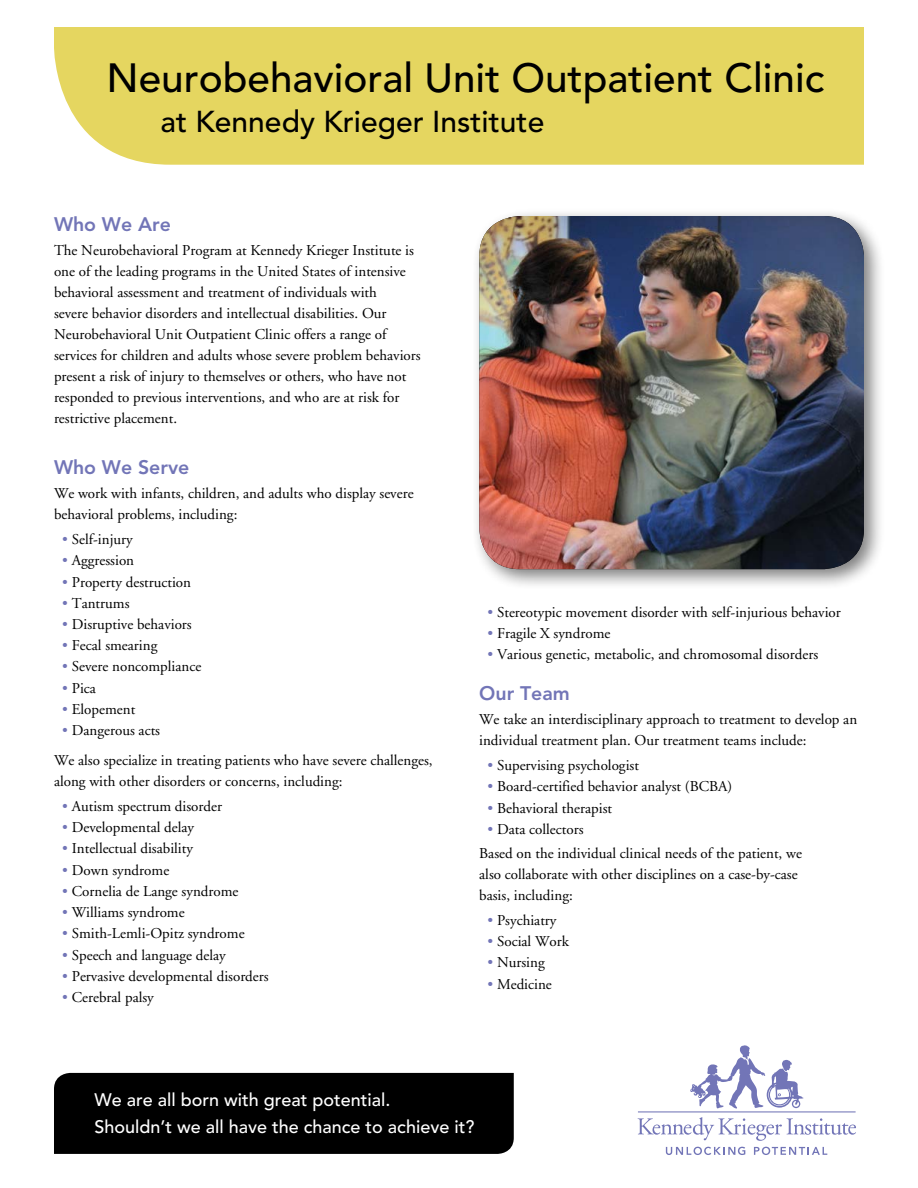
<style>
.page{position:relative;width:918px;height:1188px;background:#fff}
.page>*{position:absolute;margin:0;border:0;box-sizing:border-box;transform-origin:0 0}
.t1{font:500 40.5px "Avenir";color:#000}
.t2{font:500 30px "Avenir";color:#000}
.t3{font:800 19.5px "Avenir";color:#7275b7}
.t4{font:500 18px/27px "Avenir";color:#fff}
.t5{font:15px/21px "Adobe Garamond";color:#000}
.s1{color:#7275b7}
</style>
<div class="page">
<svg style="left:638px;top:1117px;width:218px;height:24px"></svg>
<svg style="left:690px;top:1045px;width:113px;height:64px"></svg>
<hr style="left:638px;top:1111px;width:218px;height:1px;background:#7275b7">
<svg style="left:666px;top:1147px;width:79px;height:8px"></svg>
<svg style="left:754px;top:1147px;width:73px;height:8px"></svg>
<div style="left:54px;top:27px;width:810px;height:138px;background:#e5d660"></div>
<div style="left:471px;top:208px;width:414px;height:382px;background:#000;opacity:.5"></div>
<img style="left:479px;top:216px;width:385px;height:353px">
<div style="left:54px;top:1073px;width:460px;height:81px;background:#000"></div>
<h1 class="t1" style="left:106px;top:54px;width:719px">Neurobehavioral Unit Outpatient Clinic</h1>
<h2 class="t2" style="left:160px;top:105px;width:385px">at Kennedy Krieger Institute</h2>
<h3 class="t3" style="left:54px;top:213px;width:118px">Who We Are</h3>
<p class="t5" style="left:54px;top:240px;width:368px">The Neurobehavioral Program at Kennedy Krieger Institute is one of the leading programs in the United States of intensive behavioral assessment and treatment of individuals with<br>severe behavior disorders and intellectual disabilities. Our Neurobehavioral Unit Outpatient Clinic offers a range of services for children and adults whose severe problem behaviors present a risk of injury to themselves or others, who have not responded to previous interventions, and who are at risk for restrictive placement.</p>
<h3 class="t3" style="left:54px;top:456px;width:137px">Who We Serve</h3>
<p class="t5" style="left:54px;top:483px;width:361px">We work with infants, children, and adults who display severe behavioral problems, including:</p>
<p class="t5" style="left:62px;top:529px;width:72px"><span class="s1">•</span> Self-injury</p>
<p class="t5" style="left:62px;top:550px;width:73px"><span class="s1">•</span> Aggression</p>
<p class="t5" style="left:62px;top:572px;width:130px"><span class="s1">•</span> Property destruction</p>
<p class="t5" style="left:62px;top:593px;width:69px"><span class="s1">•</span> Tantrums</p>
<p class="t5" style="left:62px;top:614px;width:131px"><span class="s1">•</span> Disruptive behaviors</p>
<p class="t5" style="left:62px;top:635px;width:97px"><span class="s1">•</span> Fecal smearing</p>
<p class="t5" style="left:62px;top:657px;width:141px"><span class="s1">•</span> Severe noncompliance</p>
<p class="t5" style="left:62px;top:678px;width:35px"><span class="s1">•</span> Pica</p>
<p class="t5" style="left:62px;top:699px;width:75px"><span class="s1">•</span> Elopement</p>
<p class="t5" style="left:54px;top:716px;width:380px;line-height:29.8px;text-indent:8px"><span class="s1">•</span> Dangerous acts<br>We also specialize in treating patients who have severe challenges,</p>
<p class="t5" style="left:54px;top:771px;width:290px">along with other disorders or concerns, including:</p>
<p class="t5" style="left:62px;top:796px;width:161px"><span class="s1">•</span> Autism spectrum disorder</p>
<p class="t5" style="left:62px;top:817px;width:133px"><span class="s1">•</span> Developmental delay</p>
<p class="t5" style="left:62px;top:838px;width:132px"><span class="s1">•</span> Intellectual disability</p>
<p class="t5" style="left:62px;top:860px;width:109px"><span class="s1">•</span> Down syndrome</p>
<p class="t5" style="left:62px;top:881px;width:178px"><span class="s1">•</span> Cornelia de Lange syndrome</p>
<p class="t5" style="left:62px;top:902px;width:124px"><span class="s1">•</span> Williams syndrome</p>
<p class="t5" style="left:62px;top:923px;width:184px"><span class="s1">•</span> Smith-Lemli-Opitz syndrome</p>
<p class="t5" style="left:62px;top:945px;width:165px"><span class="s1">•</span> Speech and language delay</p>
<p class="t5" style="left:62px;top:966px;width:208px"><span class="s1">•</span> Pervasive developmental disorders</p>
<p class="t5" style="left:62px;top:987px;width:93px"><span class="s1">•</span> Cerebral palsy</p>
<p class="t5" style="left:488px;top:602px;width:355px"><span class="s1">•</span> Stereotypic movement disorder with self-injurious behavior</p>
<p class="t5" style="left:488px;top:623px;width:124px"><span class="s1">•</span> Fragile X syndrome</p>
<p class="t5" style="left:488px;top:644px;width:332px"><span class="s1">•</span> Various genetic, metabolic, and chromosomal disorders</p>
<h3 class="t3" style="left:479px;top:682px;width:92px">Our Team</h3>
<p class="t5" style="left:479px;top:709px;width:380px">We take an interdisciplinary approach to treatment to develop an individual treatment plan. Our treatment teams include:</p>
<p class="t5" style="left:488px;top:755px;width:153px"><span class="s1">•</span> Supervising psychologist</p>
<p class="t5" style="left:488px;top:776px;width:246px"><span class="s1">•</span> Board-certified behavior analyst (BCBA)</p>
<p class="t5" style="left:488px;top:798px;width:126px"><span class="s1">•</span> Behavioral therapist</p>
<p class="t5" style="left:479px;top:817px;width:324px;line-height:24.3px;text-indent:8px"><span class="s1">•</span> Data collectors<br>Based on the individual clinical needs of the patient, we</p>
<p class="t5" style="left:479px;top:864px;width:320px">also collaborate with other disciplines on a case-by-case basis, including:</p>
<p class="t5" style="left:488px;top:910px;width:71px"><span class="s1">•</span> Psychiatry</p>
<p class="t5" style="left:488px;top:931px;width:83px"><span class="s1">•</span> Social Work</p>
<p class="t5" style="left:488px;top:952px;width:59px"><span class="s1">•</span> Nursing</p>
<p class="t5" style="left:488px;top:974px;width:66px"><span class="s1">•</span> Medicine</p>
<p class="t4" style="left:94px;top:1087px;width:381px">We are all born with great potential.<br>Shouldn’t we all have the chance to achieve it?</p>
</div>
